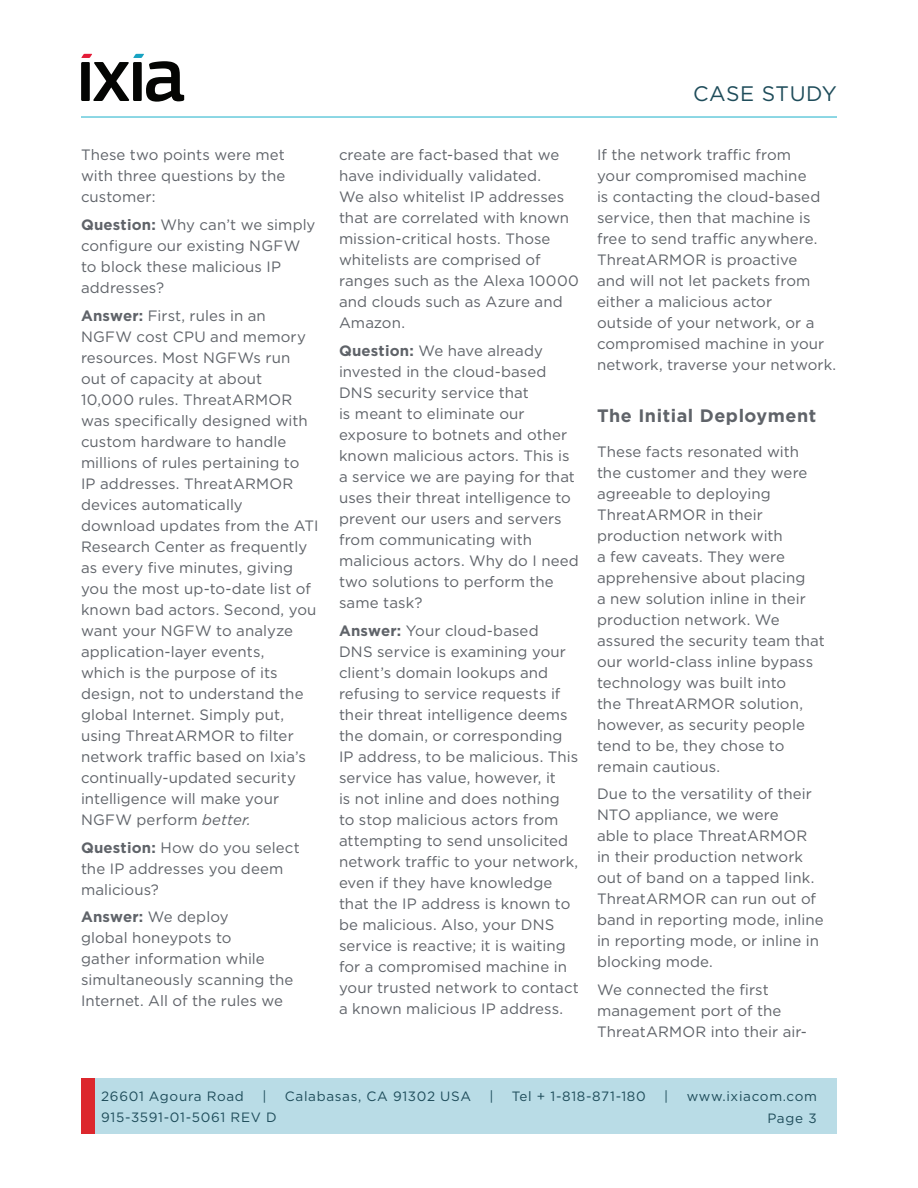
<style>
.page{position:relative;width:918px;height:1188px;background:#fff}
.page>*{position:absolute;margin:0;border:0;box-sizing:border-box;transform-origin:0 0}
.t1{font:21px "Gotham";letter-spacing:.025em;color:#1e4c5a}
.Header_2{font:700 18px "Gotham";letter-spacing:.03em;color:#5f6369}
.Body{font:15px/21px "Gotham";letter-spacing:.005em;color:#5f6369}
.t2{font:13.5px "Gotham";letter-spacing:.05em;color:#1e4c5a}
.s1{font-weight:700}
.s2{font-style:italic}
</style>
<div class="page">
<hr style="left:81px;top:117px;width:756px;height:1px;background:#1cb0ca">
<svg style="left:81px;top:54px;width:103px;height:48px"></svg>
<div style="left:81px;top:1079px;width:756px;height:55px;background:#b9dce6"></div>
<div style="left:81px;top:1079px;width:13px;height:55px;background:#dc272d"></div>
<p class="Body" style="left:81px;top:144px;width:206px;text-align:justify">These two points were met with three questions by the customer:</p>
<p class="Body" style="left:81px;top:214px;width:236px"><span class="s1">Question:</span> Why can’t we simply configure our existing NGFW to block these malicious IP addresses?</p>
<p class="Body" style="left:81px;top:305px;width:239px"><span class="s1">Answer:</span> First, rules in an<br>NGFW cost CPU and memory resources. Most NGFWs run out of capacity at about<br>10,000 rules. ThreatARMOR was specifically designed with custom hardware to handle millions of rules pertaining to<br>IP addresses. ThreatARMOR devices automatically download updates from the ATI<br>Research Center as frequently as every five minutes, giving you the most up-to-date list of known bad actors. Second, you want your NGFW to analyze application-layer events,<br>which is the purpose of its design, not to understand the global Internet. Simply put, using ThreatARMOR to filter network traffic based on Ixia’s continually-updated security intelligence will make your<br>NGFW perform <span class="s2">better.</span></p>
<p class="Body" style="left:81px;top:837px;width:220px"><span class="s1">Question:</span> How do you select the IP addresses you deem malicious?</p>
<p class="Body" style="left:81px;top:906px;width:214px"><span class="s1">Answer:</span> We deploy<br>global honeypots to<br>gather information while simultaneously scanning the<br>Internet. All of the rules we</p>
<h1 class="t1" style="left:693px;top:80px;width:145px">CASE STUDY</h1>
<p class="Body" style="left:339px;top:144px;width:241px">create are fact-based that we have individually validated.<br>We also whitelist IP addresses that are correlated with known mission-critical hosts. Those whitelists are comprised of ranges such as the Alexa 10000 and clouds such as Azure and<br>Amazon.</p>
<p class="Body" style="left:339px;top:340px;width:241px"><span class="s1">Question:</span> We have already invested in the cloud-based<br>DNS security service that<br>is meant to eliminate our exposure to botnets and other known malicious actors. This is a service we are paying for that uses their threat intelligence to prevent our users and servers from communicating with malicious actors. Why do I need two solutions to perform the same task?</p>
<p class="Body" style="left:339px;top:620px;width:241px"><span class="s1">Answer:</span> Your cloud-based<br>DNS service is examining your client’s domain lookups and refusing to service requests if their threat intelligence deems the domain, or corresponding<br>IP address, to be malicious. This service has value, however, it<br>is not inline and does nothing<br>to stop malicious actors from attempting to send unsolicited network traffic to your network, even if they have knowledge that the IP address is known to be malicious. Also, your DNS service is reactive; it is waiting for a compromised machine in your trusted network to contact a known malicious IP address.</p>
<p class="Body" style="left:597px;top:144px;width:241px">If the network traffic from<br>your compromised machine<br>is contacting the cloud-based service, then that machine is free to send traffic anywhere.<br>ThreatARMOR is proactive<br>and will not let packets from either a malicious actor<br>outside of your network, or a compromised machine in your network, traverse your network.</p>
<p class="Header_2" style="left:597px;top:404px;width:221px">The Initial Deployment</p>
<p class="Body" style="left:597px;top:441px;width:229px">These facts resonated with the customer and they were agreeable to deploying<br>ThreatARMOR in their production network with<br>a few caveats. They were apprehensive about placing<br>a new solution inline in their production network. We assured the security team that our world-class inline bypass technology was built into<br>the ThreatARMOR solution, however, as security people tend to be, they chose to remain cautious.</p>
<p class="Body" style="left:597px;top:783px;width:228px">Due to the versatility of their<br>NTO appliance, we were<br>able to place ThreatARMOR in their production network out of band on a tapped link.<br>ThreatARMOR can run out of band in reporting mode, inline in reporting mode, or inline in blocking mode.</p>
<p class="Body" style="left:597px;top:979px;width:211px">We connected the first management port of the<br>ThreatARMOR into their air-</p>
<p class="t2" style="left:101px;top:1087px;width:144px">26601 Agoura Road</p>
<p class="t2" style="left:262px;top:1087px;width:6px">|</p>
<p class="t2" style="left:285px;top:1087px;width:188px">Calabasas, CA 91302 USA</p>
<p class="t2" style="left:489px;top:1087px;width:6px">|</p>
<p class="t2" style="left:512px;top:1087px;width:135px">Tel + 1-818-871-180</p>
<p class="t2" style="left:664px;top:1087px;width:6px">|</p>
<p class="t2" style="left:687px;top:1087px;width:132px">www.ixiacom.com</p>
<p class="t2" style="left:101px;top:1109px;width:177px">915-3591-01-5061 REV D</p>
<p class="t2" style="left:767px;top:1110px;width:51px">Page 3</p>
</div>
